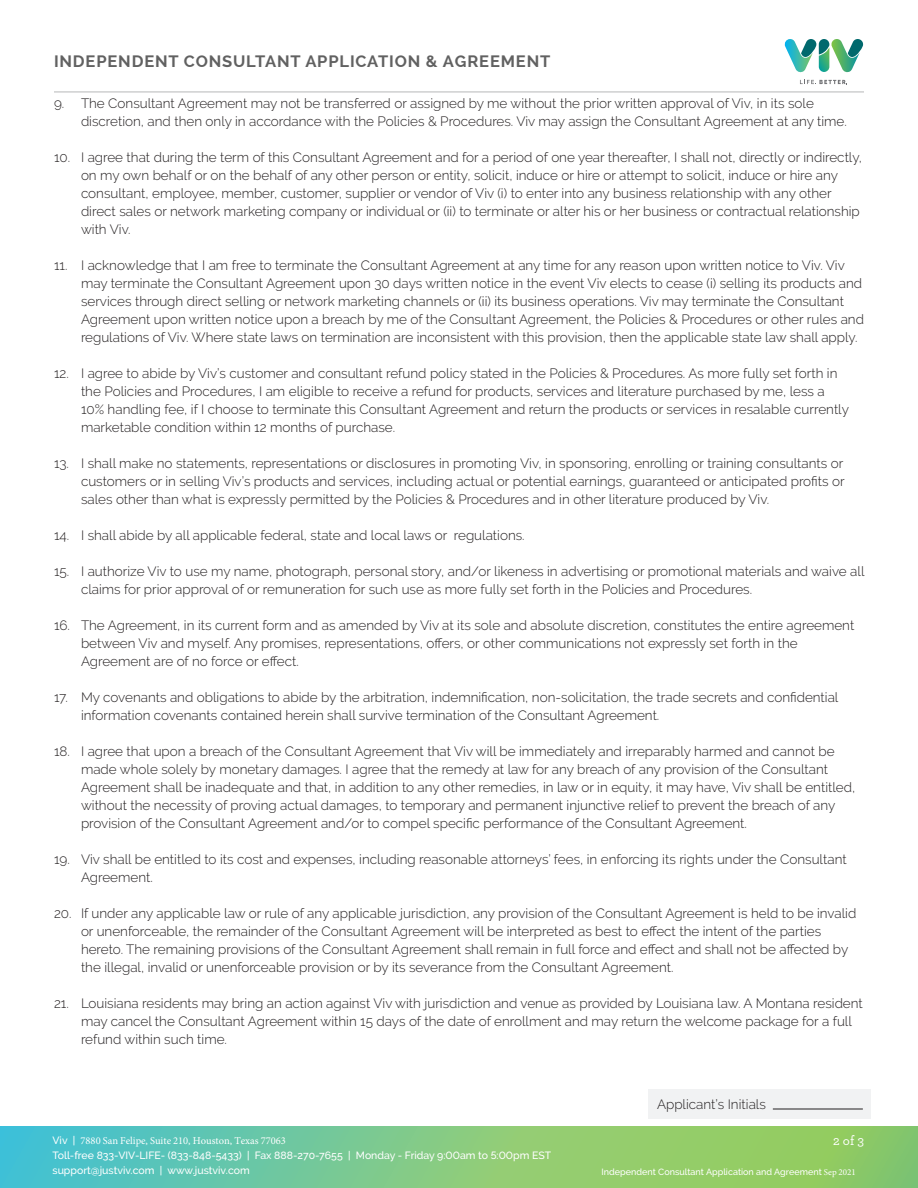
<style>
.page{position:relative;width:918px;height:1188px;background:#fff}
.page>*{position:absolute;margin:0;border:0;box-sizing:border-box;transform-origin:0 0}
.t1{font:700 16.5px "Raleway";letter-spacing:.05em;color:#616161}
.t2{font:300 13.5px/18px "Raleway";color:#231f20}
.t3{font:500 13.5px "Archer";color:#fff}
.t4{font:500 10.5px/15.5px "Raleway";color:#fff}
.t5{font:10.5px "Minion Pro";color:#fff}
.t6{font:500 9px "Raleway";color:#fff}
.s1{font-family:"Raleway";font-weight:500}
.s2{font-family:"Minion Pro";font-weight:400}
</style>
<div class="page">
<div style="left:648px;top:1089px;width:222px;height:30px;background:#f1f2f3"></div>
<hr style="left:773px;top:1109px;width:90px;height:1px;background:#231f20">
<svg style="left:0;top:1127px;width:918px;height:61px;background:#7ac88b"></svg>
<svg style="left:800px;top:80px;width:47px;height:4px"></svg>
<svg style="left:784px;top:39px;width:79px;height:34px"></svg>
<hr style="left:54px;top:92px;width:810px;height:1px;background:#6d6e71">
<p class="t1" style="left:54px;top:52px;width:498px">INDEPENDENT CONSULTANT APPLICATION &amp; AGREEMENT</p>
<p class="t2" style="left:81px;top:94px;width:767px;text-indent:-27px">9. The Consultant Agreement may not be transferred or assigned by me without the prior written approval of Viv, in its sole discretion, and then only in accordance with the Policies &amp; Procedures. Viv may assign the Consultant Agreement at any time.</p>
<p class="t2" style="left:81px;top:148px;width:783px;text-indent:-27px">10. I agree that during the term of this Consultant Agreement and for a period of one year thereafter, I shall not, directly or indirectly, on my own behalf or on the behalf of any other person or entity, solicit, induce or hire or attempt to solicit, induce or hire any consultant, employee, member, customer, supplier or vendor of Viv (i) to enter into any business relationship with any other direct sales or network marketing company or individual or (ii) to terminate or alter his or her business or contractual relationship with Viv.</p>
<p class="t2" style="left:81px;top:256px;width:785px;text-indent:-27px">11. I acknowledge that I am free to terminate the Consultant Agreement at any time for any reason upon written notice to Viv. Viv may terminate the Consultant Agreement upon 30 days written notice in the event Viv elects to cease (i) selling its products and services through direct selling or network marketing channels or (ii) its business operations. Viv may terminate the Consultant Agreement upon written notice upon a breach by me of the Consultant Agreement, the Policies &amp; Procedures or other rules and regulations of Viv. Where state laws on termination are inconsistent with this provision, then the applicable state law shall apply.</p>
<p class="t2" style="left:81px;top:364px;width:769px;text-indent:-27px">12. I agree to abide by Viv’s customer and consultant refund policy stated in the Policies &amp; Procedures. As more fully set forth in the Policies and Procedures, I am eligible to receive a refund for products, services and literature purchased by me, less a 10% handling fee, if I choose to terminate this Consultant Agreement and return the products or services in resalable currently marketable condition within 12 months of purchase.</p>
<p class="t2" style="left:81px;top:454px;width:765px;text-align:justify;text-indent:-27px">13. I shall make no statements, representations or disclosures in promoting Viv, in sponsoring, enrolling or training consultants or customers or in selling Viv’s products and services, including actual or potential earnings, guaranteed or anticipated profits or sales other than what is expressly permitted by the Policies &amp; Procedures and in other literature produced by Viv.</p>
<p class="t2" style="left:54px;top:526px;width:472px">14. I shall abide by all applicable federal, state and local laws or regulations.</p>
<p class="t2" style="left:81px;top:562px;width:785px;text-indent:-27px">15. I authorize Viv to use my name, photograph, personal story, and/or likeness in advertising or promotional materials and waive all claims for prior approval of or remuneration for such use as more fully set forth in the Policies and Procedures.</p>
<p class="t2" style="left:81px;top:616px;width:775px;text-indent:-27px">16. The Agreement, in its current form and as amended by Viv at its sole and absolute discretion, constitutes the entire agreement between Viv and myself. Any promises, representations, offers, or other communications not expressly set forth in the<br>Agreement are of no force or effect.</p>
<p class="t2" style="left:81px;top:688px;width:759px;text-indent:-27px">17. My covenants and obligations to abide by the arbitration, indemnification, non-solicitation, the trade secrets and confidential information covenants contained herein shall survive termination of the Consultant Agreement.</p>
<p class="t2" style="left:81px;top:742px;width:776px;text-indent:-27px">18. I agree that upon a breach of the Consultant Agreement that Viv will be immediately and irreparably harmed and cannot be made whole solely by monetary damages. I agree that the remedy at law for any breach of any provision of the Consultant Agreement shall be inadequate and that, in addition to any other remedies, in law or in equity, it may have, Viv shall be entitled, without the necessity of proving actual damages, to temporary and permanent injunctive relief to prevent the breach of any provision of the Consultant Agreement and/or to compel specific performance of the Consultant Agreement.</p>
<p class="t2" style="left:81px;top:850px;width:767px;text-indent:-27px">19. Viv shall be entitled to its cost and expenses, including reasonable attorneys’ fees, in enforcing its rights under the Consultant<br>Agreement.</p>
<p class="t2" style="left:81px;top:904px;width:777px;text-indent:-27px">20. If under any applicable law or rule of any applicable jurisdiction, any provision of the Consultant Agreement is held to be invalid or unenforceable, the remainder of the Consultant Agreement will be interpreted as best to effect the intent of the parties hereto. The remaining provisions of the Consultant Agreement shall remain in full force and effect and shall not be affected by the illegal, invalid or unenforceable provision or by its severance from the Consultant Agreement.</p>
<p class="t2" style="left:81px;top:994px;width:783px;text-indent:-27px">21. Louisiana residents may bring an action against Viv with jurisdiction and venue as provided by Louisiana law. A Montana resident may cancel the Consultant Agreement within 15 days of the date of enrollment and may return the welcome package for a full refund within such time.</p>
<p class="t5" style="left:52px;top:1133px;width:235px"><span class="s1">Viv |</span> 7880 San Felipe, Suite 210, Houston, Texas 77063</p>
<p class="t4" style="left:52px;top:1147px;width:500px">Toll-free 833-VIV-LIFE- (833-848-5433) | Fax 888-270-7655 | Monday - Friday 9:00am to 5:00pm EST support@justviv.com | www.justviv.com</p>
<p class="t2" style="left:657px;top:1095px;width:110px">Applicant’s Initials</p>
<p class="t3" style="left:833px;top:1131px;width:32px">2 of 3</p>
<p class="t6" style="left:602px;top:1166px;width:256px">Independent Consultant Application and Agreement <span class="s2">Sep 2021</span></p>
</div>
